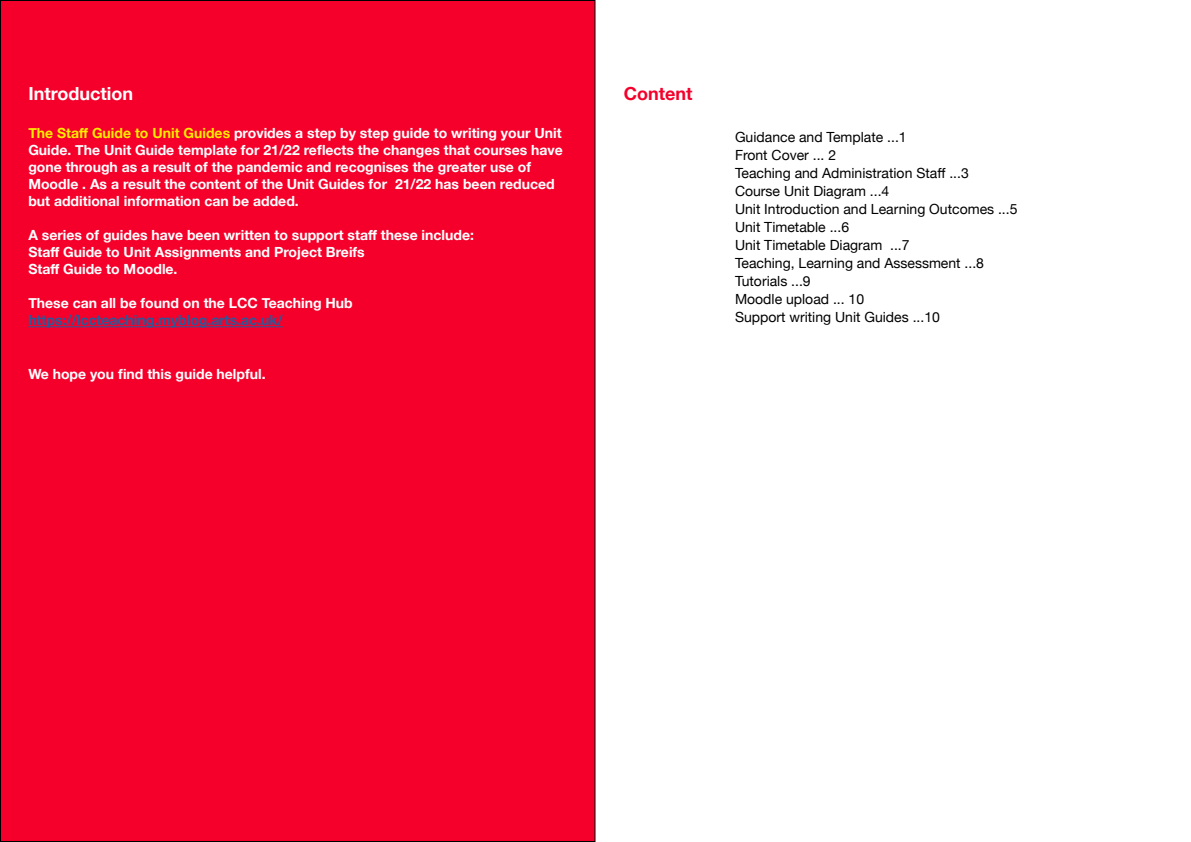
<style>
.page{position:relative;width:1191px;height:842px;background:#fff}
.page>*{position:absolute;margin:0;border:0;box-sizing:border-box;transform-origin:0 0}
.t1{font:700 18px "Helvetica Neue";color:#fff}
.t2{font:700 18px "Helvetica Neue";color:#f4002b}
.t3{font:700 14px/17px "Helvetica Neue";color:#fff}
.t4{font:14px/18px "Helvetica Neue";color:#000}
.t5{font:700 14px "Helvetica Neue";color:#275b9b}
.s1{color:#ffed00}
</style>
<div class="page">
<div style="left:0;top:0;width:595px;height:841px;background:#f4002b"></div>
<hr style="left:28px;top:326px;width:255px;height:1px;background:#275b9b">
<p class="t1" style="left:28px;top:79px;width:106px">Introduction</p>
<p class="t3" style="left:28px;top:125px;width:536px"><span class="s1">The Staff Guide to Unit Guides</span> provides a step by step guide to writing your Unit Guide. The Unit Guide template for 21/22 reflects the changes that courses have gone through as a result of the pandemic and recognises the greater use of Moodle . As a result the content of the Unit Guides for 21/22 has been reduced but additional information can be added.</p>
<p class="t3" style="left:28px;top:227px;width:447px">A series of guides have been written to support staff these include:<br>Staff Guide to Unit Assignments and Project Breifs<br>Staff Guide to Moodle.</p>
<p class="t3" style="left:28px;top:295px;width:326px">These can all be found on the LCC Teaching Hub</p>
<p class="t5" style="left:28px;top:309px;width:256px">https://lccteaching.myblog.arts.ac.uk/</p>
<p class="t3" style="left:28px;top:366px;width:239px">We hope you find this guide helpful.</p>
<p class="t2" style="left:624px;top:80px;width:70px">Content</p>
<p class="t4" style="left:735px;top:129px;width:284px">Guidance and Template ...1<br>Front Cover ... 2<br>Teaching and Administration Staff ...3<br>Course Unit Diagram ...4<br>Unit Introduction and Learning Outcomes ...5<br>Unit Timetable ...6<br>Unit Timetable Diagram ...7<br>Teaching, Learning and Assessment ...8<br>Tutorials ...9<br>Moodle upload ... 10<br>Support writing Unit Guides ...10</p>
</div>
